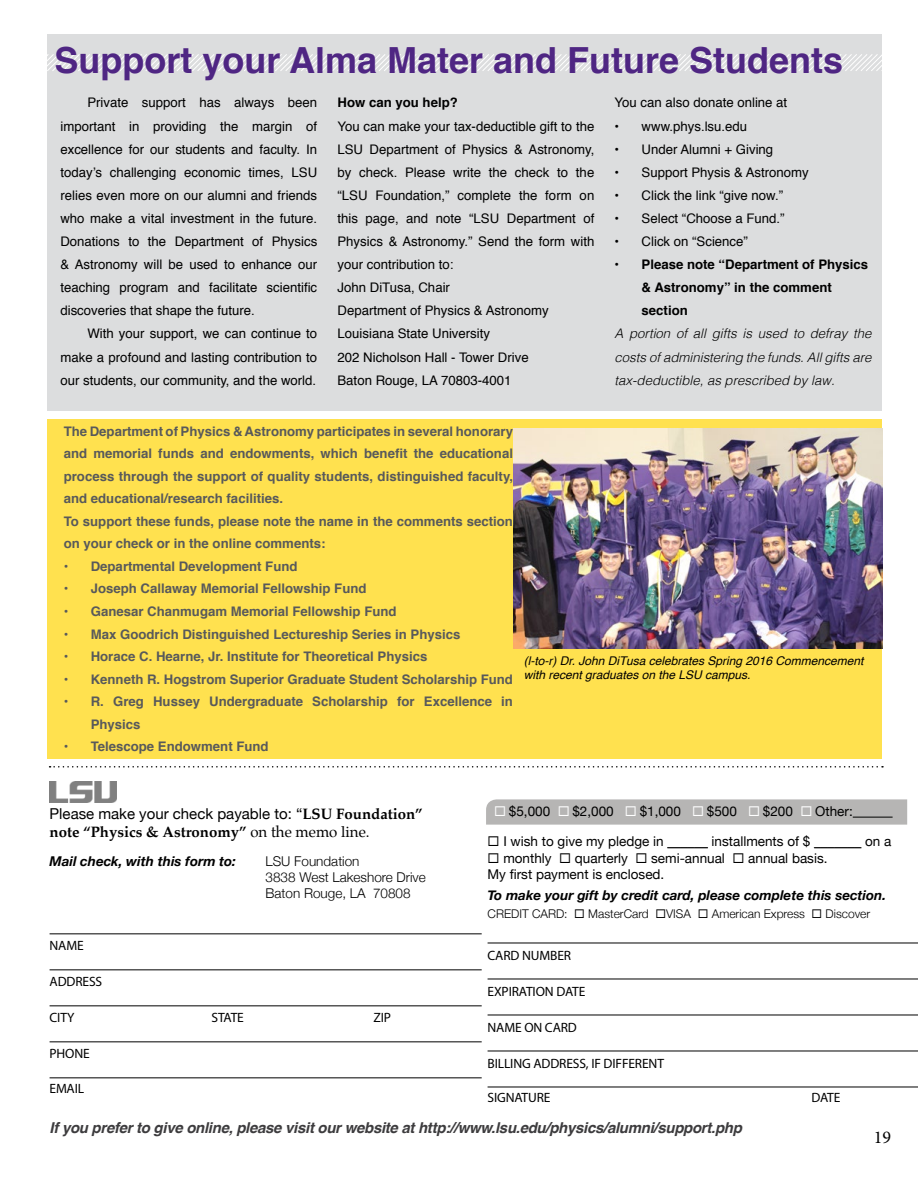
<style>
.page{position:relative;width:918px;height:1188px;background:#fff}
.page>*{position:absolute;margin:0;border:0;box-sizing:border-box;transform-origin:0 0}
.t1{font:700 36px "Helvetica";color:#4f2683}
.t2{font:18px "Minion Pro";color:#000}
.t3{font:italic 700 15px "Helvetica";letter-spacing:-.02em;color:#3d3c3e}
.t4{font:15px "Helvetica Neue";color:#000}
.t5{font:700 15px "Palatino";color:#000}
.t6{font:13.5px/16.2px "Helvetica Neue";color:#000}
.t7{font:13.5px "Myriad Pro";letter-spacing:-.01em;color:#000}
.t8{font:italic 700 13.5px "Helvetica Neue";color:#000}
.t9{font:300 13.5px/16.2px "Helvetica Neue";color:#000}
.t10{font:13.2px/23.1px "Helvetica";color:#000;text-align:justify}
.t11{font:700 13.2px/22.5px "Helvetica";color:#58595b}
.t12{font:italic 300 13.2px/23.1px "Helvetica";color:#000;text-align:justify}
.t13{font:700 13.2px/23.1px "Helvetica";color:#000}
.t14{font:italic 12px/14.4px "Helvetica";color:#000}
.t15{font:300 12px "Helvetica Neue";color:#000}
.s1{font-family:"Palatino";font-weight:700}
.s2{font-weight:400}
.s3{color:#fff}
</style>
<div class="page">
<div style="left:48px;top:34px;width:834px;height:376px;background:#dcddde"></div>
<svg style="left:48px;top:54px;width:834px;height:17px"></svg>
<div style="left:48px;top:419px;width:834px;height:340px;background:#ffe14f"></div>
<svg style="left:486px;top:799px;width:421px;height:26px;background:#b8b7b6"></svg>
<img style="left:50px;top:782px;width:66px;height:20px">
<hr style="left:50px;top:934px;width:432px;height:1px;background:#000">
<hr style="left:50px;top:970px;width:432px;height:1px;background:#000">
<hr style="left:50px;top:1006px;width:432px;height:1px;background:#000">
<hr style="left:50px;top:1042px;width:432px;height:1px;background:#000">
<hr style="left:50px;top:1078px;width:432px;height:1px;background:#000">
<hr style="left:488px;top:943px;width:430px;height:1px;background:#000">
<hr style="left:488px;top:979px;width:430px;height:1px;background:#000">
<hr style="left:488px;top:1015px;width:430px;height:1px;background:#000">
<hr style="left:488px;top:1051px;width:430px;height:1px;background:#000">
<hr style="left:488px;top:1087px;width:430px;height:1px;background:#000">
<hr style="left:667px;top:847px;width:41px;height:1px;background:#000">
<hr style="left:814px;top:847px;width:47px;height:1px;background:#000">
<hr style="left:853px;top:817px;width:40px;height:1px;background:#000">
<svg style="left:50px;top:766px;width:833px;height:2px"></svg>
<img style="left:513px;top:428px;width:369px;height:220px">
<h1 class="t1" style="left:54px;top:31px;width:790px">Support your Alma Mater and Future Students</h1>
<p class="t10" style="left:60px;top:92px;width:258px;text-indent:27px">Private support has always been important in providing the margin of excellence for our students and faculty. In today’s challenging economic times, LSU relies even more on our alumni and friends who make a vital investment in the future.<br>Donations to the Department of Physics &amp; Astronomy will be used to enhance our teaching program and facilitate scientific discoveries that shape the future.</p>
<p class="t10" style="left:60px;top:323px;width:258px;text-indent:27px">With your support, we can continue to make a profound and lasting contribution to our students, our community, and the world.</p>
<p class="t13" style="left:338px;top:91px;width:122px">How can you help?</p>
<p class="t10" style="left:338px;top:115px;width:258px;text-align:left">You can make your tax-deductible gift to the LSU Department of Physics &amp; Astronomy, by check. Please write the check to the “LSU Foundation,” complete the form on this page, and note “LSU Department of Physics &amp; Astronomy.” Send the form with your contribution to:<br>John DiTusa, Chair<br>Department of Physics &amp; Astronomy Louisiana State University<br>202 Nicholson Hall - Tower Drive<br>Baton Rouge, LA 70803-4001</p>
<p class="t10" style="left:615px;top:92px;width:174px">You can also donate online at</p>
<p class="t10" style="left:615px;top:115px;width:134px">• www.phys.lsu.edu</p>
<p class="t10" style="left:615px;top:138px;width:160px">• Under Alumni + Giving</p>
<p class="t10" style="left:615px;top:161px;width:196px">• Support Physis &amp; Astronomy</p>
<p class="t10" style="left:615px;top:184px;width:170px">• Click the link “give now.”</p>
<p class="t10" style="left:615px;top:207px;width:172px">• Select “Choose a Fund.”</p>
<p class="t10" style="left:615px;top:230px;width:135px">• Click on “Science”</p>
<p class="t13" style="left:642px;top:253px;width:228px;text-indent:-27px">• Please note “Department of Physics &amp; Astronomy” in the comment section</p>
<p class="t12" style="left:615px;top:321px;width:258px">A portion of all gifts is used to defray the costs of administering the funds. All gifts are tax-deductible, as prescribed by law.</p>
<p class="t11" style="left:64px;top:420px;width:451px">The Department of Physics &amp; Astronomy participates in several honorary and memorial funds and endowments, which benefit the educational process through the support of quality students, distinguished faculty, and educational/research facilities.<br>To support these funds, please note the name in the comments section on your check or in the online comments:</p>
<p class="t11" style="left:64px;top:555px;width:235px">• Departmental Development Fund</p>
<p class="t11" style="left:64px;top:578px;width:304px">• Joseph Callaway Memorial Fellowship Fund</p>
<p class="t11" style="left:64px;top:600px;width:334px">• Ganesar Chanmugam Memorial Fellowship Fund</p>
<p class="t11" style="left:64px;top:623px;width:398px">• Max Goodrich Distinguished Lectureship Series in Physics</p>
<p class="t11" style="left:64px;top:645px;width:365px">• Horace C. Hearne, Jr. Institute for Theoretical Physics</p>
<p class="t11" style="left:64px;top:668px;width:451px">• Kenneth R. Hogstrom Superior Graduate Student Scholarship Fund</p>
<p class="t11" style="left:91px;top:690px;width:424px;text-indent:-27px">• R. Greg Hussey Undergraduate Scholarship for Excellence in<br>Physics</p>
<p class="t11" style="left:64px;top:735px;width:206px">• Telescope Endowment Fund</p>
<p class="t14" style="left:524px;top:653px;width:341px">(l-to-r) Dr. John DiTusa celebrates Spring 2016 Commencement with recent graduates on the LSU campus.</p>
<p class="t4" style="left:50px;top:803px;width:375px">Please make your check payable to: “<span class="s1">LSU Foundation”</span></p>
<p class="t5" style="left:50px;top:819px;width:322px">note “Physics &amp; Astronomy” <span class="s2">on the memo line.</span></p>
<p class="t8" style="left:50px;top:850px;width:188px">Mail check, with this form to:</p>
<p class="t9" style="left:266px;top:852px;width:162px">LSU Foundation<br>3838 West Lakeshore Drive<br>Baton Rouge, LA 70808</p>
<p class="t7" style="left:50px;top:938px;width:36px">NAME</p>
<p class="t7" style="left:50px;top:974px;width:54px">ADDRESS</p>
<p class="t7" style="left:50px;top:1010px;width:27px">CITY</p>
<p class="t7" style="left:212px;top:1010px;width:34px">STATE</p>
<p class="t7" style="left:374px;top:1010px;width:19px">ZIP</p>
<p class="t7" style="left:50px;top:1046px;width:42px">PHONE</p>
<p class="t7" style="left:50px;top:1080px;width:36px">EMAIL</p>
<p class="t6" style="left:494px;top:804px;width:360px"><span class="s3">◻</span> $5,000 <span class="s3">◻</span> $2,000 <span class="s3">◻</span> $1,000 <span class="s3">◻</span> $500 <span class="s3">◻</span> $200 <span class="s3">◻</span> Other:</p>
<p class="t6" style="left:488px;top:834px;width:405px">◻ I wish to give my pledge in ______ installments of $ _______ on a</p>
<p class="t6" style="left:488px;top:851px;width:341px">◻ monthly ◻ quarterly ◻ semi-annual ◻ annual basis.<br>My first payment is enclosed.</p>
<p class="t8" style="left:488px;top:884px;width:400px">To make your gift by credit card, please complete this section.</p>
<p class="t15" style="left:488px;top:904px;width:384px">CREDIT CARD: ◻ MasterCard ◻VISA ◻ American Express ◻ Discover</p>
<p class="t7" style="left:488px;top:947px;width:85px">CARD NUMBER</p>
<p class="t7" style="left:488px;top:983px;width:99px">EXPIRATION DATE</p>
<p class="t7" style="left:488px;top:1019px;width:91px">NAME ON CARD</p>
<p class="t7" style="left:488px;top:1055px;width:178px">BILLING ADDRESS, IF DIFFERENT</p>
<p class="t7" style="left:488px;top:1089px;width:64px">SIGNATURE</p>
<p class="t7" style="left:812px;top:1089px;width:30px">DATE</p>
<p class="t3" style="left:50px;top:1116px;width:694px">If you prefer to give online, please visit our website at http://www.lsu.edu/physics/alumni/support.php</p>
<h2 class="t2" style="left:874px;top:1125px;width:19px">19</h2>
</div>
